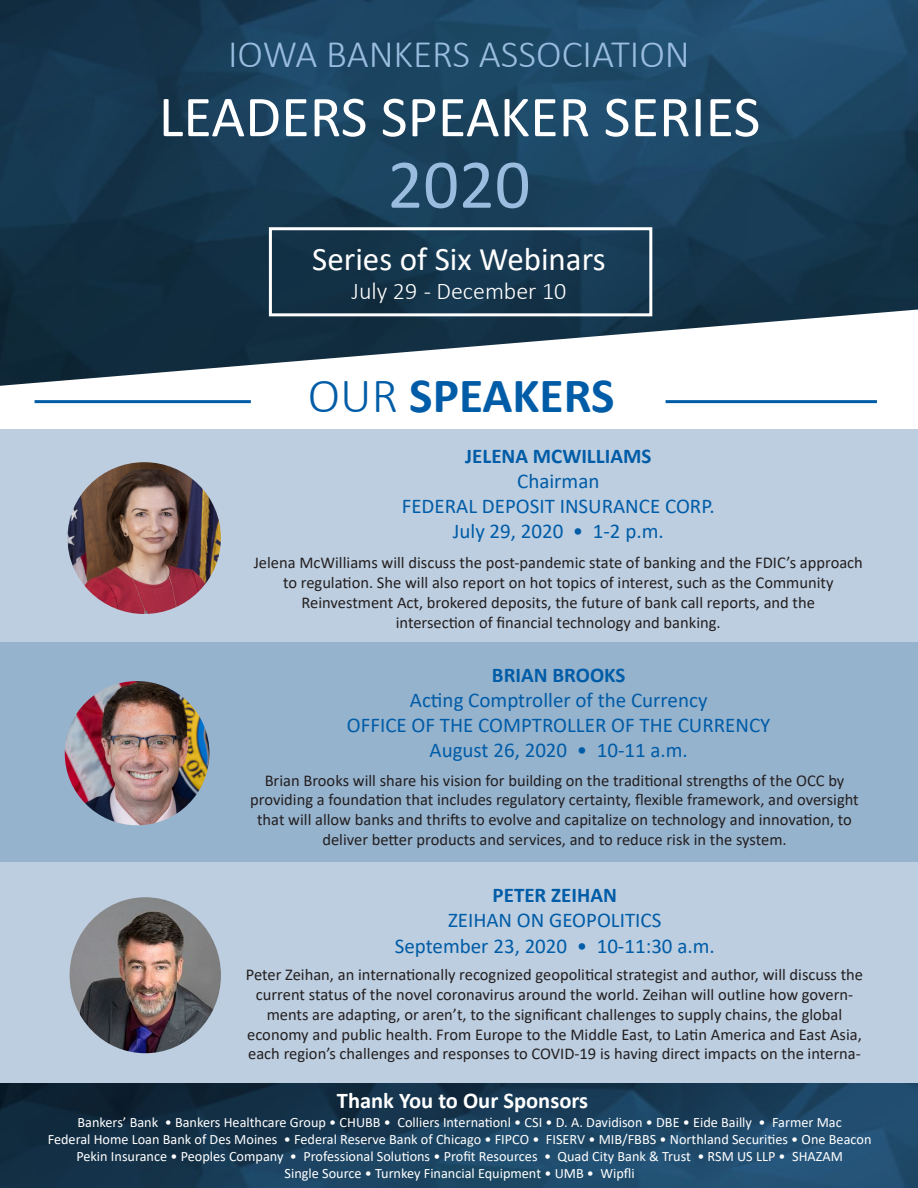
<style>
.page{position:relative;width:918px;height:1188px;background:#fff}
.page>*{position:absolute;margin:0;border:0;box-sizing:border-box;transform-origin:0 0}
.t1{font:70.5px "Calibri";color:#9abddf}
.t2{font:58.5px "Calibri";color:#fff}
.t3{font:700 49.5px "Calibri";color:#005ca7}
.t4{font:300 39px "Calibri";color:#9abddf}
.t5{font:33px "Calibri";color:#fff}
.t6{font:300 24px "Calibri";color:#fff}
.t7{font:700 22.5px "Calibri";color:#fff}
.t8{font:21px "Calibri";color:#005ca7}
.t9{font:700 21px "Calibri";color:#005ca7}
.t10{font:16.5px/19.8px "Calibri";color:#231f20;text-align:center}
.t11{font:14.25px/17.1px "Calibri";color:#fff;text-align:center}
.s1{font-weight:300}
</style>
<div class="page">
<img style="left:0;top:1083px;width:918px;height:105px">
<div style="left:0;top:642px;width:918px;height:220px;background:#96b3ce"></div>
<div style="left:0;top:429px;width:918px;height:213px;background:#bdcee0"></div>
<img style="left:0;top:0;width:918px;height:386px">
<div style="left:269px;top:227px;width:383px;height:89px;border:3px solid #fff"></div>
<hr style="left:35px;top:400px;width:842px;height:3px;background:#005ca7">
<div style="left:251px;top:374px;width:415px;height:49px;background:#fff"></div>
<img style="left:68px;top:462px;width:153px;height:152px">
<div style="left:0;top:862px;width:918px;height:221px;background:#bdcee0"></div>
<img style="left:70px;top:897px;width:151px;height:156px">
<img style="left:65px;top:681px;width:144px;height:144px;border-radius:72px">
<p class="t4" style="left:228px;top:30px;width:463px">IOWA BANKERS ASSOCIATION</p>
<p class="t2" style="left:159px;top:76px;width:603px">LEADERS SPEAKER SERIES</p>
<p class="t1" style="left:388px;top:135px;width:144px">2020</p>
<p class="t5" style="left:312px;top:236px;width:295px">Series of Six Webinars</p>
<p class="t6" style="left:352px;top:276px;width:216px">July 29 - December 10</p>
<p class="t3" style="left:308px;top:361px;width:308px"><span class="s1">OUR</span> SPEAKERS</p>
<p class="t9" style="left:465px;top:441px;width:188px">JELENA MCWILLIAMS</p>
<p class="t8" style="left:517px;top:466px;width:84px">Chairman</p>
<p class="t8" style="left:402px;top:492px;width:315px">FEDERAL DEPOSIT INSURANCE CORP.</p>
<p class="t8" style="left:453px;top:517px;width:212px">July 29, 2020 • 1-2 p.m.</p>
<p class="t10" style="left:254px;top:552px;width:611px">Jelena McWilliams will discuss the post-pandemic state of banking and the FDIC’s approach to regulation. She will also report on hot topics of interest, such as the Community</p>
<p class="t10" style="left:302px;top:592px;width:515px">Reinvestment Act, brokered deposits, the future of bank call reports, and the</p>
<p class="t10" style="left:396px;top:612px;width:326px">intersection of financial technology and banking.</p>
<p class="t9" style="left:492px;top:660px;width:135px">BRIAN BROOKS</p>
<p class="t8" style="left:410px;top:685px;width:299px">Acting Comptroller of the Currency</p>
<p class="t8" style="left:347px;top:711px;width:425px">OFFICE OF THE COMPTROLLER OF THE CURRENCY</p>
<p class="t8" style="left:430px;top:736px;width:260px">August 26, 2020 • 10-11 a.m.</p>
<p class="t10" style="left:265px;top:770px;width:581px">Brian Brooks will share his vision for building on the traditional strengths of the OCC by</p>
<p class="t10" style="left:250px;top:790px;width:610px">providing a foundation that includes regulatory certainty, flexible framework, and oversight that will allow banks and thrifts to evolve and capitalize on technology and innovation, to deliver better products and services, and to reduce risk in the system.</p>
<p class="t9" style="left:493px;top:880px;width:126px">PETER ZEIHAN</p>
<p class="t8" style="left:448px;top:906px;width:215px">ZEIHAN ON GEOPOLITICS</p>
<p class="t8" style="left:395px;top:931px;width:322px">September 23, 2020 • 10-11:30 a.m.</p>
<p class="t10" style="left:246px;top:964px;width:619px">Peter Zeihan, an internationally recognized geopolitical strategist and author, will discuss the current status of the novel coronavirus around the world. Zeihan will outline how govern&shy;ments are adapting, or aren’t, to the significant challenges to supply chains, the global economy and public health. From Europe to the Middle East, to Latin America and East Asia, each region’s challenges and responses to COVID-19 is having direct impacts on the interna-</p>
<p class="t7" style="left:337px;top:1085px;width:253px">Thank You to Our Sponsors</p>
<p class="t11" style="left:48px;top:1113px;width:825px">Bankers’ Bank • Bankers Healthcare Group • CHUBB • Colliers Internationl • CSI • D. A. Davidison • DBE • Eide Bailly • Farmer Mac<br>Federal Home Loan Bank of Des Moines • Federal Reserve Bank of Chicago • FIPCO • FISERV • MIB/FBBS • Northland Securities • One Beacon Pekin Insurance • Peoples Company • Professional Solutions • Profit Resources • Quad City Bank &amp; Trust • RSM US LLP • SHAZAM<br>Single Source • Turnkey Financial Equipment • UMB • Wipfli</p>
</div>
